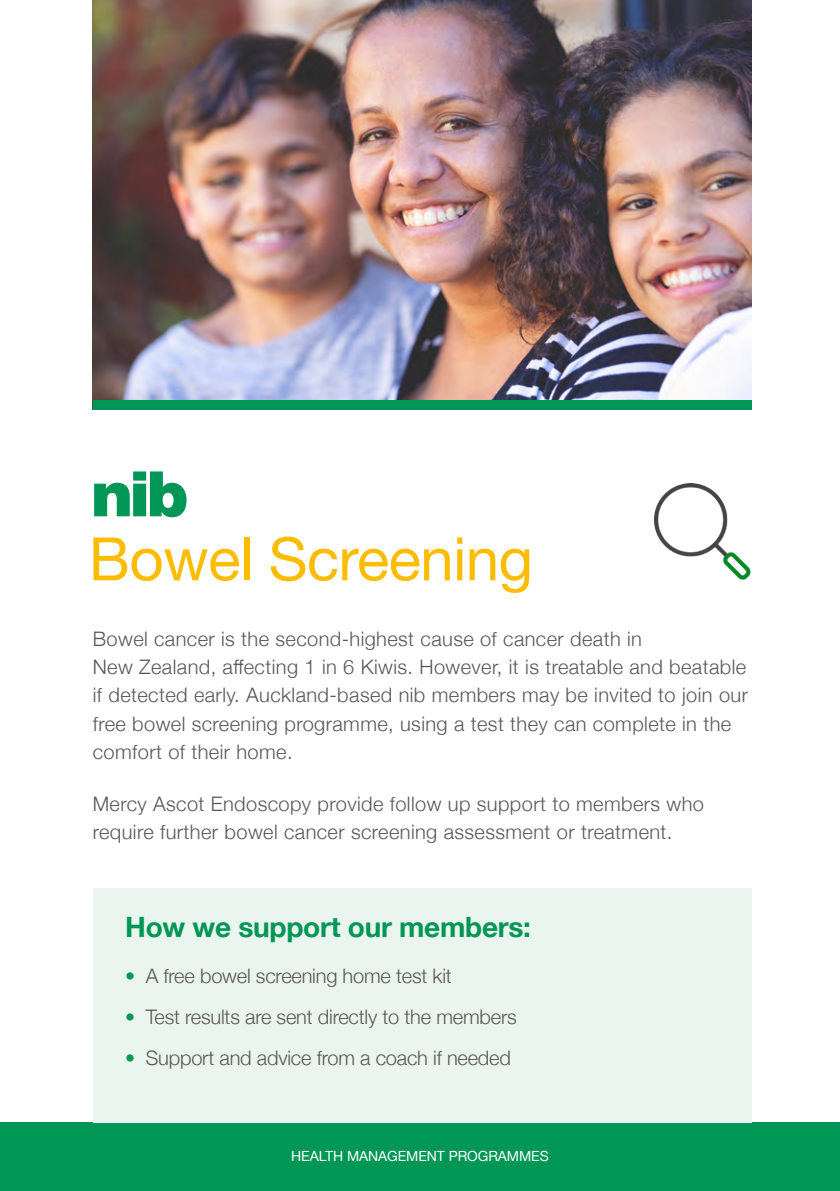
<style>
.page{position:relative;width:840px;height:1191px;background:#fff}
.page>*{position:absolute;margin:0;border:0;box-sizing:border-box;transform-origin:0 0}
.t1{font:60px "Helvetica Neue";letter-spacing:-.01em;color:#fcbc00}
.t2{font:700 28px "Helvetica Neue";letter-spacing:-.01em;color:#009655}
.t3{font:300 20px/28px "Helvetica Neue";letter-spacing:.02em;color:#575756}
.t4{font:300 20px "Helvetica Neue";letter-spacing:-.01em;color:#575756}
.t5{font:14px "Helvetica Neue";letter-spacing:-.005em;color:#fff}
.s1{color:#009655}
</style>
<div class="page">
<div style="left:0;top:1123px;width:839px;height:68px;background:#009655"></div>
<div style="left:93px;top:888px;width:657px;height:235px;background:#ebf5ef"></div>
<img style="left:654px;top:484px;width:96px;height:96px">
<svg style="left:94px;top:471px;width:92px;height:46px"></svg>
<img style="left:93px;top:0;width:657px;height:400px">
<div style="left:93px;top:400px;width:657px;height:10px;background:#009655"></div>
<h1 class="t1" style="left:89px;top:516px;width:445px">Bowel Screening</h1>
<p class="t3" style="left:93px;top:624px;width:656px">Bowel cancer is the second-highest cause of cancer death in<br>New Zealand, affecting 1 in 6 Kiwis. However, it is treatable and beatable if detected early. Auckland-based nib members may be invited to join our free bowel screening programme, using a test they can complete in the comfort of their home.</p>
<p class="t3" style="left:93px;top:788px;width:612px">Mercy Ascot Endoscopy provide follow up support to members who require further bowel cancer screening assessment or treatment.</p>
<h2 class="t2" style="left:125px;top:905px;width:407px">How we support our members:</h2>
<p class="t4" style="left:125px;top:959px;width:328px"><span class="s1">•</span> A free bowel screening home test kit</p>
<p class="t4" style="left:125px;top:1001px;width:393px"><span class="s1">•</span> Test results are sent directly to the members</p>
<p class="t4" style="left:125px;top:1042px;width:387px"><span class="s1">•</span> Support and advice from a coach if needed</p>
<p class="t5" style="left:291px;top:1145px;width:259px">HEALTH MANAGEMENT PROGRAMMES</p>
</div>
